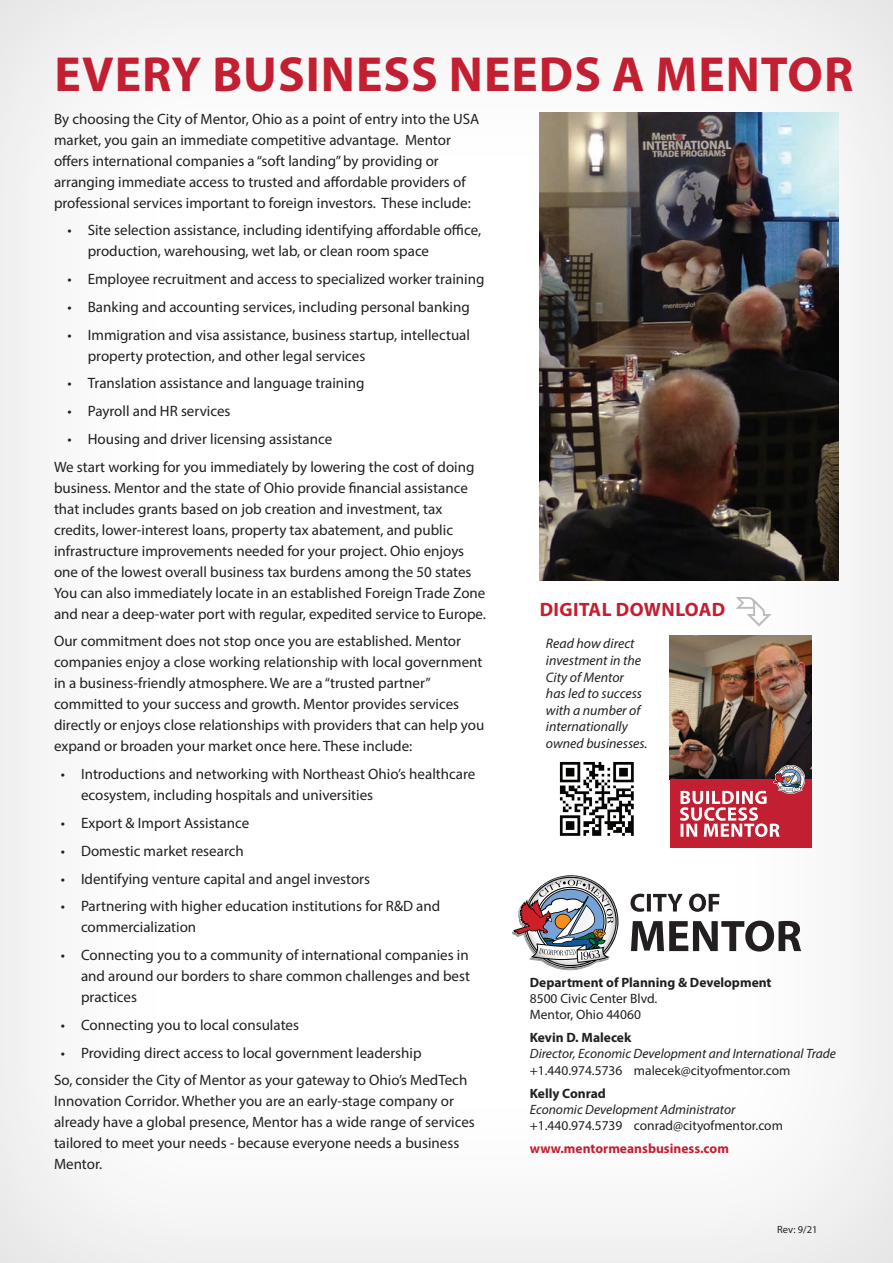
<style>
.page{position:relative;width:893px;height:1263px;background:#fff}
.page>*{position:absolute;margin:0;border:0;box-sizing:border-box;transform-origin:0 0}
.t1{font:700 49.5px "Myriad Pro";letter-spacing:.02em;color:#c31f32}
.t2{font:700 19.35px "Myriad Pro";letter-spacing:.02em;color:#c31f32}
.t3{font:15px/21px "Myriad Pro";color:#231f20}
.t4{font:italic 13.8px/16.6px "Myriad Pro";color:#231f20}
.t5{font:13.5px/16.2px "Myriad Pro";color:#231f20}
.t6{font:italic 13.5px "Myriad Pro";color:#231f20}
.t7{font:700 13.5px "Myriad Pro";color:#231f20}
.t8{font:700 13.5px "Myriad Pro";color:#c31f32}
.t9{font:10.5px "Myriad Pro";color:#231f20}
</style>
<div class="page">
<div style="left:0;top:0;width:893px;height:1263px;background:#231f20;opacity:.17"></div>
<img style="left:539px;top:112px;width:300px;height:468px">
<img style="left:670px;top:636px;width:141px;height:143px">
<div style="left:670px;top:779px;width:141px;height:69px;background:#c31f32"></div>
<svg style="left:680px;top:765px;width:125px;height:72px"></svg>
<svg style="left:736px;top:597px;width:36px;height:29px"></svg>
<img style="left:549px;top:751px;width:97px;height:97px">
<div style="left:511px;top:873px;width:108px;height:96px;background:#fff"></div>
<svg style="left:512px;top:875px;width:107px;height:95px"></svg>
<svg style="left:631px;top:921px;width:170px;height:30px"></svg>
<svg style="left:630px;top:894px;width:89px;height:18px"></svg>
<h1 class="t1" style="left:54px;top:42px;width:800px">EVERY BUSINESS NEEDS A MENTOR</h1>
<p class="t3" style="left:54px;top:108px;width:427px">By choosing the City of Mentor, Ohio as a point of entry into the USA market, you gain an immediate competitive advantage. Mentor offers international companies a “soft landing” by providing or arranging immediate access to trusted and affordable providers of professional services important to foreign investors. These include:</p>
<p class="t3" style="left:88px;top:220px;width:395px;text-indent:-20px">• Site selection assistance, including identifying affordable office, production, warehousing, wet lab, or clean room space</p>
<p class="t3" style="left:68px;top:268px;width:418px">• Employee recruitment and access to specialized worker training</p>
<p class="t3" style="left:68px;top:296px;width:404px">• Banking and accounting services, including personal banking</p>
<p class="t3" style="left:88px;top:324px;width:384px;text-indent:-20px">• Immigration and visa assistance, business startup, intellectual property protection, and other legal services</p>
<p class="t3" style="left:68px;top:373px;width:299px">• Translation assistance and language training</p>
<p class="t3" style="left:68px;top:400px;width:165px">• Payroll and HR services</p>
<p class="t3" style="left:54px;top:425px;width:422px;line-height:27.8px;text-indent:14px">• Housing and driver licensing assistance<br>We start working for you immediately by lowering the cost of doing</p>
<p class="t3" style="left:54px;top:477px;width:434px">business. Mentor and the state of Ohio provide financial assistance that includes grants based on job creation and investment, tax credits, lower-interest loans, property tax abatement, and public infrastructure improvements needed for your project. Ohio enjoys one of the lowest overall business tax burdens among the 50 states You can also immediately locate in an established Foreign Trade Zone and near a deep-water port with regular, expedited service to Europe.</p>
<p class="t3" style="left:54px;top:631px;width:432px">Our commitment does not stop once you are established. Mentor companies enjoy a close working relationship with local government in a business-friendly atmosphere. We are a “trusted partner” committed to your success and growth. Mentor provides services directly or enjoys close relationships with providers that can help you expand or broaden your market once here. These include:</p>
<p class="t3" style="left:81px;top:763px;width:396px;text-indent:-20px">• Introductions and networking with Northeast Ohio’s healthcare ecosystem, including hospitals and universities</p>
<p class="t3" style="left:61px;top:812px;width:190px">• Export &amp; Import Assistance</p>
<p class="t3" style="left:61px;top:840px;width:185px">• Domestic market research</p>
<p class="t3" style="left:61px;top:868px;width:311px">• Identifying venture capital and angel investors</p>
<p class="t3" style="left:81px;top:895px;width:361px;text-indent:-20px">• Partnering with higher education institutions for R&amp;D and commercialization</p>
<p class="t3" style="left:81px;top:944px;width:390px;text-align:justify;text-indent:-20px">• Connecting you to a community of international companies in and around our borders to share common challenges and best practices</p>
<p class="t3" style="left:61px;top:1014px;width:240px">• Connecting you to local consulates</p>
<p class="t3" style="left:54px;top:1038px;width:415px;line-height:27.8px;text-indent:7px">• Providing direct access to local government leadership<br>So, consider the City of Mentor as your gateway to Ohio’s MedTech</p>
<p class="t3" style="left:54px;top:1090px;width:422px">Innovation Corridor. Whether you are an early-stage company or already have a global presence, Mentor has a wide range of services tailored to meet your needs - because everyone needs a business Mentor.</p>
<p class="t2" style="left:540px;top:597px;width:187px">DIGITAL DOWNLOAD</p>
<p class="t4" style="left:546px;top:635px;width:103px">Read how direct investment in the<br>City of Mentor<br>has led to success with a number of internationally owned businesses.</p>
<p class="t7" style="left:530px;top:973px;width:243px">Department of Planning &amp; Development</p>
<p class="t5" style="left:530px;top:990px;width:129px">8500 Civic Center Blvd.<br>Mentor, Ohio 44060</p>
<p class="t7" style="left:530px;top:1029px;width:103px">Kevin D. Malecek</p>
<p class="t6" style="left:530px;top:1045px;width:308px">Director, Economic Development and International Trade</p>
<p class="t5" style="left:530px;top:1062px;width:262px">+1.440.974.5736 malecek@cityofmentor.com</p>
<p class="t7" style="left:530px;top:1084px;width:78px">Kelly Conrad</p>
<p class="t6" style="left:530px;top:1101px;width:207px">Economic Development Administrator</p>
<p class="t5" style="left:530px;top:1117px;width:255px">+1.440.974.5739 conrad@cityofmentor.com</p>
<p class="t8" style="left:530px;top:1139px;width:201px">www.mentormeansbusiness.com</p>
<p class="t9" style="left:777px;top:1223px;width:42px">Rev: 9/21</p>
</div>
